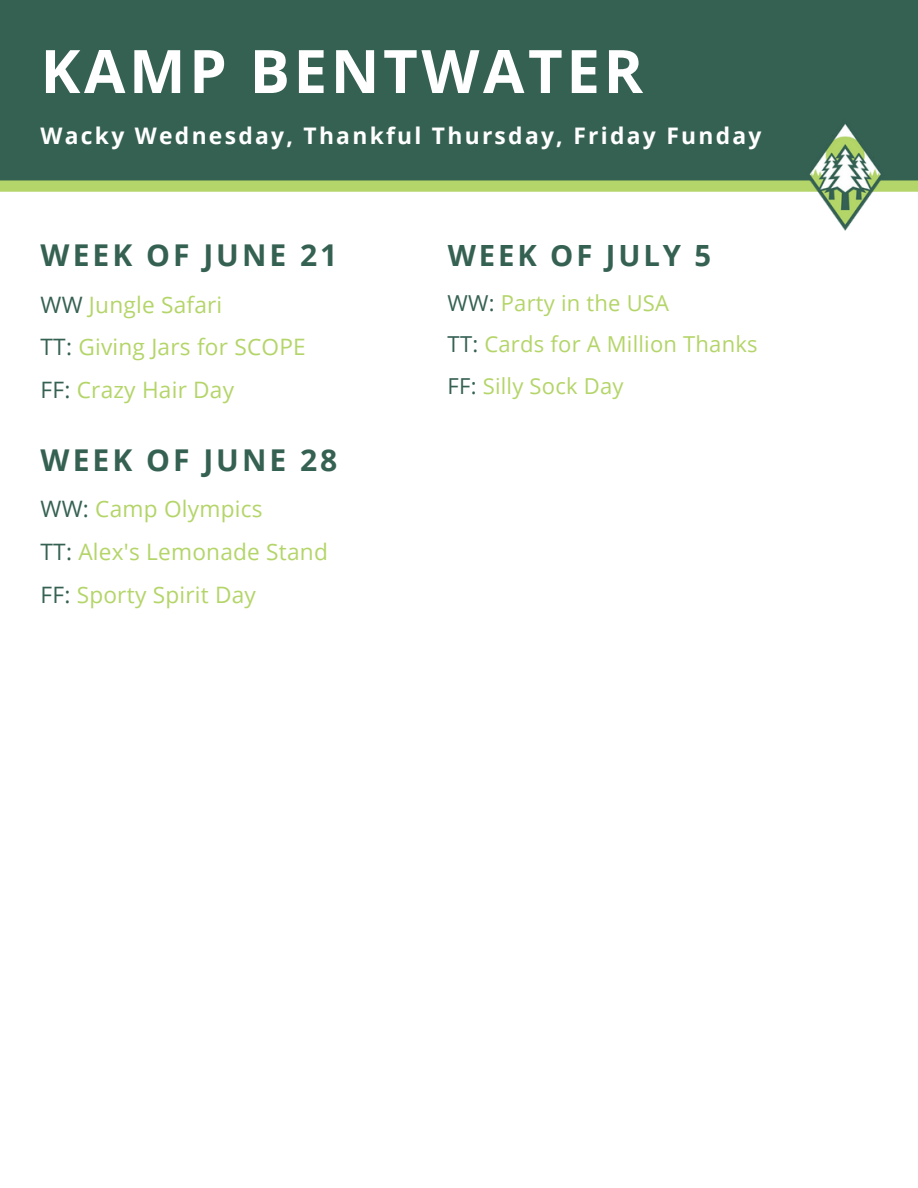
<style>
.page{position:relative;width:918px;height:1188px;background:#fff}
.page>*{position:absolute;margin:0;border:0;box-sizing:border-box;transform-origin:0 0}
.t1{font:700 60px "Open Sans";letter-spacing:.06em;color:#fff}
.t2{font:700 30px "Open Sans";letter-spacing:.1em;color:#356153}
.t3{font:700 29.25px "Open Sans";letter-spacing:.1em;color:#356153}
.t4{font:700 22.8px "Open Sans";letter-spacing:.1em;color:#fff}
.t5{font:22.65px "Open Sans";letter-spacing:.01em;color:#b4d569}
.t6{font:22.05px "Open Sans";letter-spacing:.01em;color:#b4d569}
.s1{color:#356153}
</style>
<div class="page">
<div style="left:0;top:0;width:918px;height:191px;background:#356153"></div>
<div style="left:0;top:180px;width:918px;height:12px;background:#b4d569"></div>
<img style="left:804px;top:124px;width:84px;height:107px">
<p class="t1" style="left:41px;top:29px;width:604px">KAMP BENTWATER</p>
<p class="t4" style="left:41px;top:119px;width:722px">Wacky Wednesday, Thankful Thursday, Friday Funday</p>
<p class="t2" style="left:41px;top:234px;width:298px">WEEK OF JUNE 21</p>
<p class="t5" style="left:41px;top:288px;width:183px"><span class="s1">WW</span> Jungle Safari</p>
<p class="t5" style="left:41px;top:331px;width:267px"><span class="s1">TT:</span> Giving Jars for SCOPE</p>
<p class="t5" style="left:41px;top:374px;width:195px"><span class="s1">FF:</span> Crazy Hair Day</p>
<p class="t2" style="left:41px;top:439px;width:298px">WEEK OF JUNE 28</p>
<p class="t5" style="left:41px;top:493px;width:223px"><span class="s1">WW:</span> Camp Olympics</p>
<p class="t5" style="left:41px;top:536px;width:289px"><span class="s1">TT:</span> Alex's Lemonade Stand</p>
<p class="t5" style="left:41px;top:579px;width:217px"><span class="s1">FF:</span> Sporty Spirit Day</p>
<p class="t3" style="left:448px;top:234px;width:265px">WEEK OF JULY 5</p>
<p class="t6" style="left:448px;top:287px;width:223px"><span class="s1">WW:</span> Party in the USA</p>
<p class="t6" style="left:448px;top:329px;width:312px"><span class="s1">TT:</span> Cards for A Million Thanks</p>
<p class="t6" style="left:448px;top:370px;width:177px"><span class="s1">FF:</span> Silly Sock Day</p>
</div>
